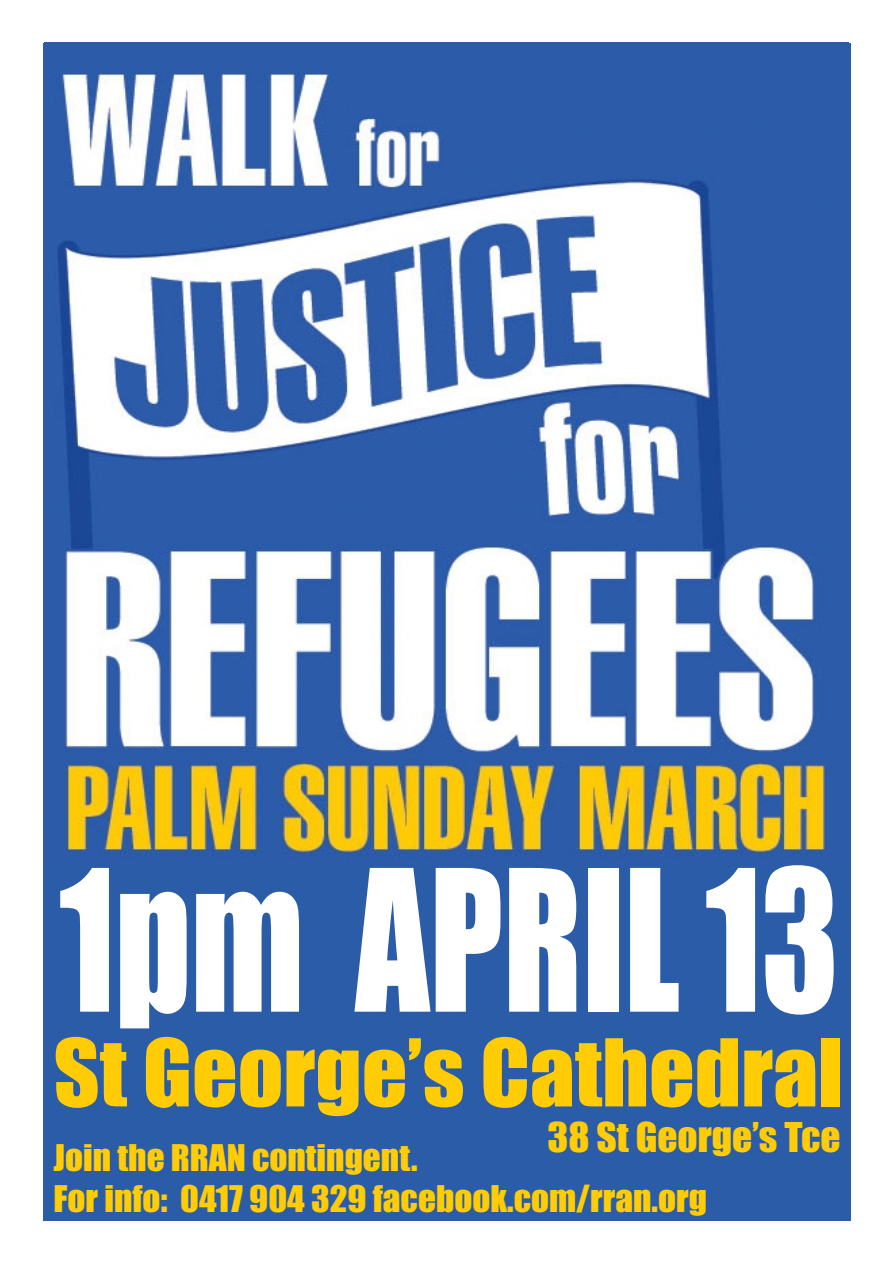
<style>
.page{position:relative;width:893px;height:1263px;background:#fff}
.page>*{position:absolute;margin:0;border:0;box-sizing:border-box;transform-origin:0 0}
.t1{font:181.65px "Impact";color:#fff;scale:.81 1}
.t2{font:86.25px "Impact";color:#ffcc05;scale:1.04 1}
.t3{font:37.95px "Impact";color:#ffcc05;scale:1.04 1}
.t4{font:33.9px/41.4px "Impact";color:#ffcc05;scale:1.04 1}
</style>
<div class="page">
<div style="left:43px;top:43px;width:807px;height:1177px;background:#2b5ca8"></div>
<img style="left:57px;top:73px;width:769px;height:784px">
<h1 class="t1" style="left:59px;top:868px;width:964px">1pm APRIL 13</h1>
<h2 class="t2" style="left:54px;top:1038px;width:760px">St George’s Cathedral</h2>
<p class="t3" style="left:548px;top:1122px;width:283px">38 St George’s Tce</p>
<p class="t4" style="left:54px;top:1138px;width:630px">Join the RRAN contingent.<br>For info: 0417 904 329 facebook.com/rran.org</p>
</div>
